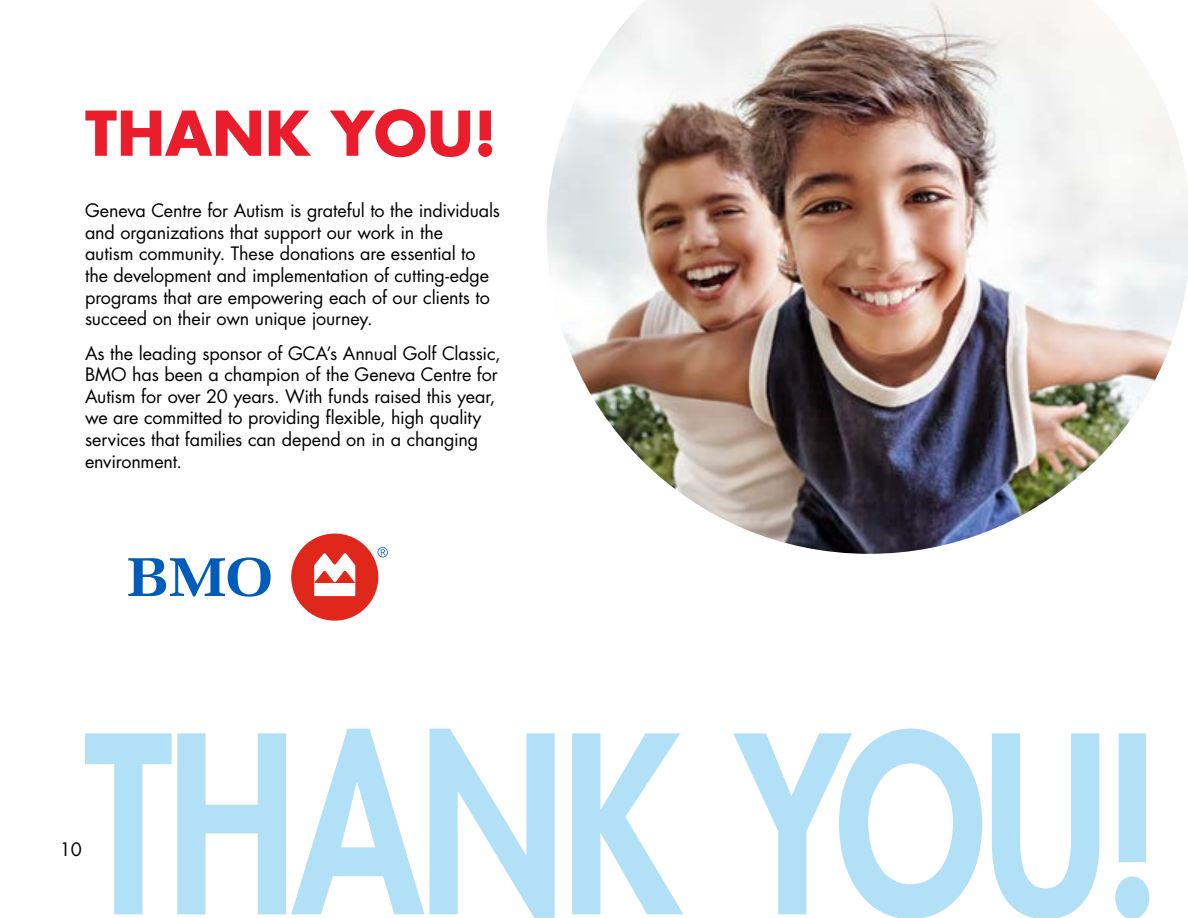
<style>
.page{position:relative;width:1188px;height:918px;background:#fff}
.page>*{position:absolute;margin:0;border:0;box-sizing:border-box;transform-origin:0 0}
.t1{font:800 240px "Futura Std";letter-spacing:-.02em;color:#b2e0f7;scale:.8 1}
.t2{font:700 60px "Futura Std";color:#e91d2c}
.t3{font:18px/21.6px "Futura Std";letter-spacing:-.01em;color:#000}
</style>
<div class="page">
<div style="left:291px;top:534px;width:87px;height:87px;background:#df271c;border-radius:50%"></div>
<svg style="left:128px;top:558px;width:143px;height:39px"></svg>
<svg style="left:378px;top:547px;width:10px;height:10px"></svg>
<svg style="left:314px;top:553px;width:41px;height:43px"></svg>
<img style="left:547px;top:0;width:641px;height:554px">
<h2 class="t2" style="left:85px;top:93px;width:413px">THANK YOU!</h2>
<p class="t3" style="left:85px;top:200px;width:417px">Geneva Centre for Autism is grateful to the individuals and organizations that support our work in the<br>autism community. These donations are essential to the development and implementation of cutting-edge programs that are empowering each of our clients to succeed on their own unique journey.</p>
<p class="t3" style="left:85px;top:342px;width:417px">As the leading sponsor of GCA’s Annual Golf Classic, BMO has been a champion of the Geneva Centre for Autism for over 20 years. With funds raised this year, we are committed to providing flexible, high quality services that families can depend on in a changing environment.</p>
<h1 class="t1" style="left:85px;top:674px;width:1350px">THANK YOU!</h1>
<p class="t3" style="left:60px;top:838px;width:24px">10</p>
</div>
